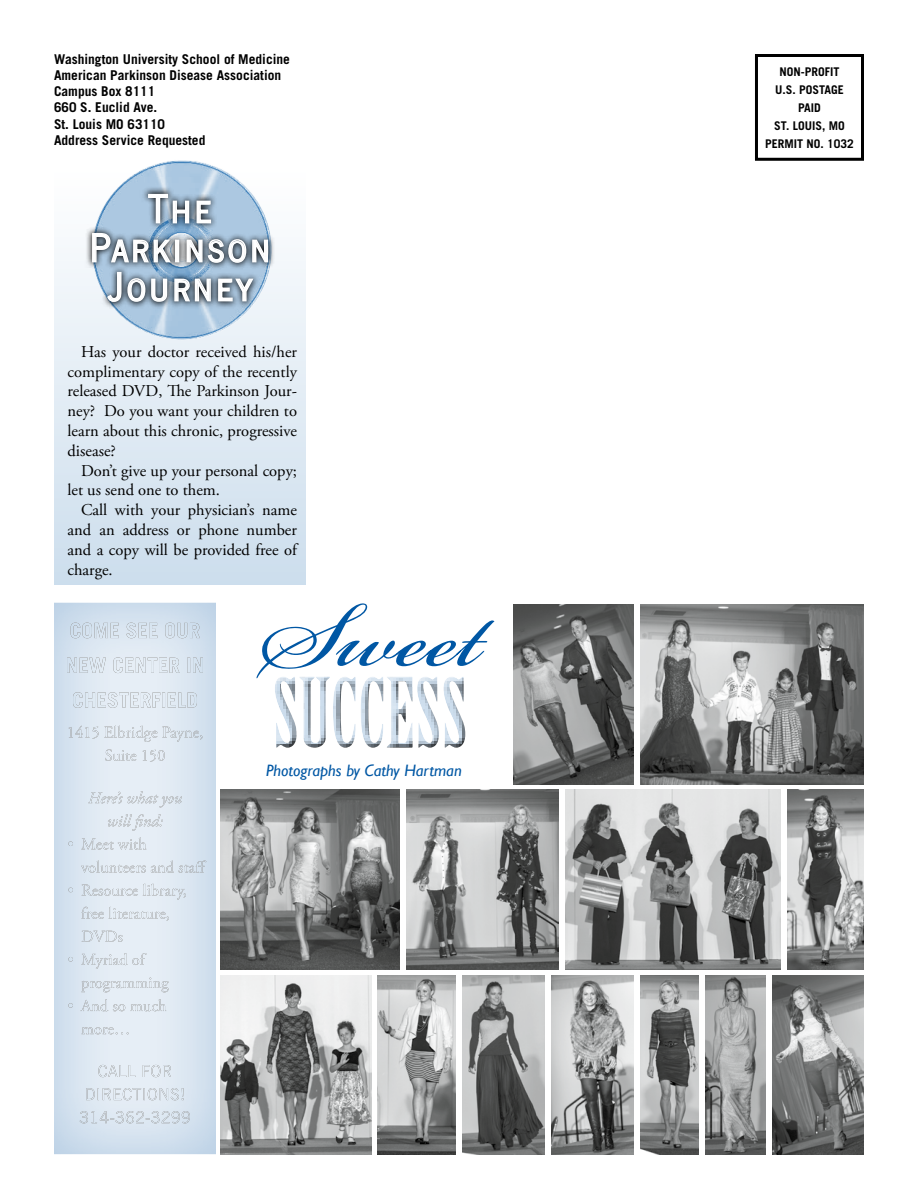
<style>
.page{position:relative;width:918px;height:1188px;background:#fff}
.page>*{position:absolute;margin:0;border:0;box-sizing:border-box;transform-origin:0 0}
.t1{font:42px/39px "News Got SCT";letter-spacing:.07em;color:#fff;text-align:center}
.t2{font:16.5px/19.8px "Adobe Garamond Pro";color:#000;text-align:justify}
.t3{font:italic 16.5px "Gill Sans";color:#0057a4}
.t4{font:700 13.5px/16.2px "Trade Gothic LT Std";color:#000}
.t5{font:700 12px/18px "Trade Gothic LT Std";color:#000;text-align:center}
</style>
<div class="page">
<div style="left:755px;top:54px;width:109px;height:107px;border:3px solid #000"></div>
<div style="left:53px;top:602px;width:177px;height:553px;background:#0057a4;opacity:.25"></div>
<svg style="left:257px;top:603px;width:237px;height:145px"></svg>
<img style="left:220px;top:789px;width:180px;height:180px">
<img style="left:640px;top:975px;width:59px;height:180px">
<img style="left:514px;top:604px;width:120px;height:180px">
<img style="left:406px;top:790px;width:153px;height:179px">
<img style="left:566px;top:789px;width:215px;height:180px">
<img style="left:772px;top:975px;width:92px;height:180px">
<img style="left:641px;top:604px;width:222px;height:180px">
<img style="left:788px;top:789px;width:76px;height:180px">
<img style="left:462px;top:975px;width:83px;height:180px">
<img style="left:378px;top:975px;width:78px;height:180px">
<img style="left:220px;top:975px;width:151px;height:180px">
<img style="left:551px;top:975px;width:82px;height:180px">
<img style="left:706px;top:975px;width:60px;height:180px">
<div style="left:54px;top:169px;width:252px;height:416px;background:linear-gradient(to bottom,#fff,#ccdeed)"></div>
<img style="left:86px;top:160px;width:190px;height:187px">
<svg style="left:85px;top:186px;width:190px;height:123px"></svg>
<svg style="left:147px;top:193px;width:43px;height:31px"></svg>
<svg style="left:196px;top:200px;width:16px;height:24px"></svg>
<svg style="left:91px;top:232px;width:81px;height:31px;background:#92a1ad"></svg>
<div style="left:175px;top:240px;width:4px;height:22px;border:2px solid #fff"></div>
<svg style="left:186px;top:238px;width:83px;height:26px;background:#949ea7"></svg>
<svg style="left:106px;top:271px;width:62px;height:32px;background:#95a5b3"></svg>
<svg style="left:174px;top:277px;width:81px;height:25px;background:#939faa"></svg>
<p class="t4" style="left:54px;top:51px;width:238px">Washington University School of Medicine<br>American Parkinson Disease Association<br>Campus Box 8111<br>660 S. Euclid Ave.<br>St. Louis MO 63110<br>Address Service Requested</p>
<h1 class="t1" style="left:90px;top:190px;width:182px">The<br>Parkinson<br>Journey</h1>
<p class="t2" style="left:68px;top:342px;width:231px;text-indent:13px">Has your doctor received his/her complimentary copy of the recently released DVD, The Parkinson Jour&shy;ney? Do you want your children to learn about this chronic, progressive disease?</p>
<p class="t2" style="left:68px;top:461px;width:231px;text-indent:13px">Don’t give up your personal copy; let us send one to them.</p>
<p class="t2" style="left:68px;top:501px;width:231px;text-indent:13px">Call with your physician’s name and an address or phone number and a copy will be provided free of charge.</p>
<p class="t3" style="left:266px;top:761px;width:197px">Photographs by Cathy Hartman</p>
<p class="t5" style="left:765px;top:62px;width:90px">NON-PROFIT<br>U.S. POSTAGE<br>PAID<br>ST. LOUIS, MO<br>PERMIT NO. 1032</p>
</div>
